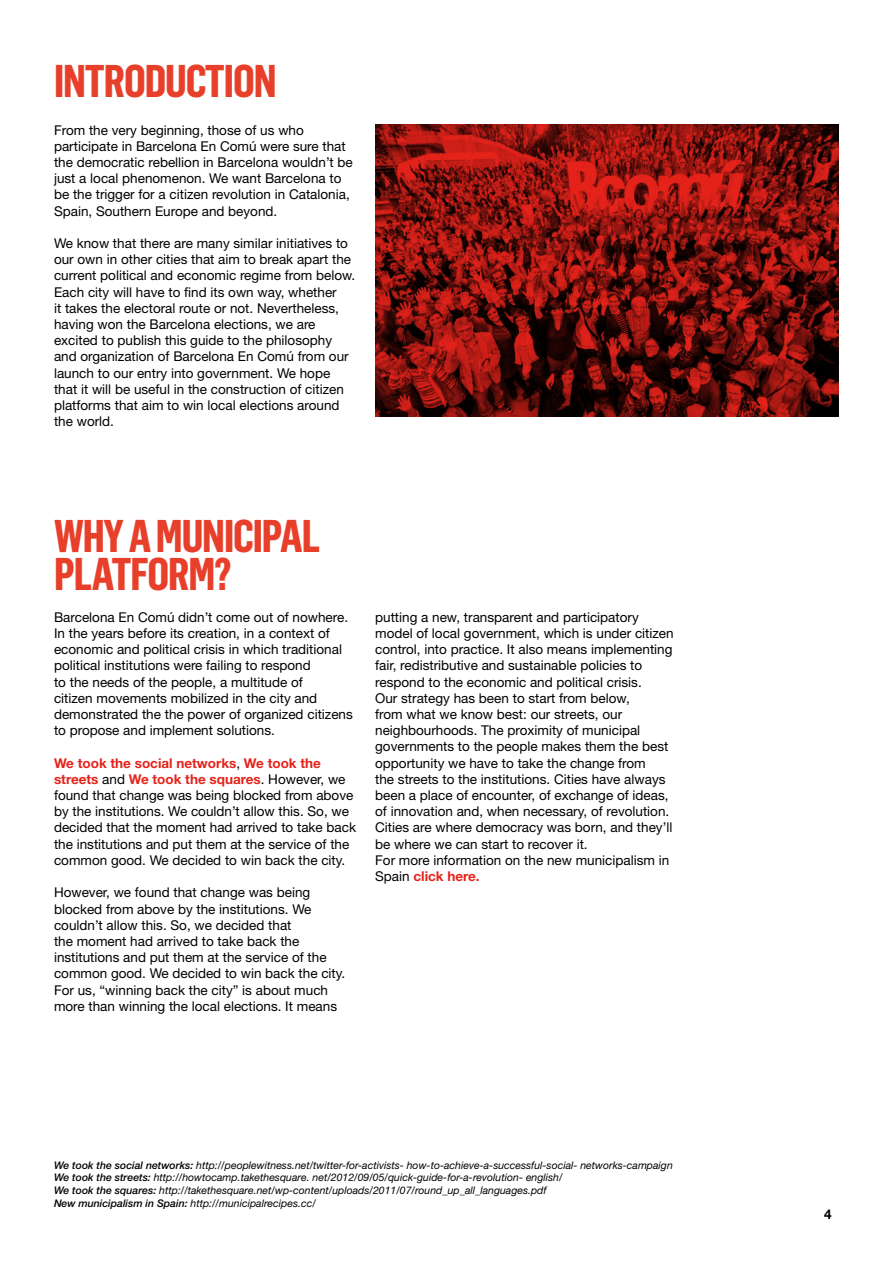
<style>
.page{position:relative;width:893px;height:1263px;background:#fff}
.page>*{position:absolute;margin:0;border:0;box-sizing:border-box;transform-origin:0 0}
.t1{font:700 45px/38.1px "Flama Condensed";letter-spacing:-.025em;color:#e83f2b}
.t2{font:13.5px/16.2px "Helvetica Neue LT Std";color:#000}
.t3{font:700 13.5px "Helvetica Neue LT Std";color:#000}
.t4{font:italic 10.5px/12.6px "Helvetica Neue LT Std";color:#000}
.s1{font-weight:700;color:#e5231b}
.s2{font-weight:500}
</style>
<div class="page">
<img style="left:375px;top:124px;width:464px;height:293px">
<h1 class="t1" style="left:54px;top:60px;width:224px">INTRODUCTION</h1>
<p class="t2" style="left:54px;top:121px;width:300px">From the very beginning, those of us who participate in Barcelona En Comú were sure that the democratic rebellion in Barcelona wouldn’t be just a local phenomenon. We want Barcelona to be the trigger for a citizen revolution in Catalonia, Spain, Southern Europe and beyond.</p>
<p class="t2" style="left:54px;top:235px;width:303px">We know that there are many similar initiatives to our own in other cities that aim to break apart the current political and economic regime from below.<br>Each city will have to find its own way, whether<br>it takes the electoral route or not. Nevertheless, having won the Barcelona elections, we are excited to publish this guide to the philosophy and organization of Barcelona En Comú from our launch to our entry into government. We hope that it will be useful in the construction of citizen platforms that aim to win local elections around the world.</p>
<h1 class="t1" style="left:54px;top:515px;width:268px">WHY A MUNICIPAL<br>PLATFORM?</h1>
<p class="t2" style="left:54px;top:609px;width:300px">Barcelona En Comú didn’t come out of nowhere.<br>In the years before its creation, in a context of economic and political crisis in which traditional political institutions were failing to respond<br>to the needs of the people, a multitude of<br>citizen movements mobilized in the city and demonstrated the the power of organized citizens to propose and implement solutions.</p>
<p class="t2" style="left:54px;top:754px;width:304px"><span class="s1">We took the social networks</span>, <span class="s1">We took the streets</span> and <span class="s1">We took the squares</span>. However, we found that change was being blocked from above by the institutions. We couldn’t allow this. So, we decided that the moment had arrived to take back the institutions and put them at the service of the common good. We decided to win back the city.</p>
<p class="t2" style="left:54px;top:884px;width:293px">However, we found that change was being blocked from above by the institutions. We couldn’t allow this. So, we decided that<br>the moment had arrived to take back the institutions and put them at the service of the common good. We decided to win back the city.<br>For us, “winning back the city” is about much more than winning the local elections. It means</p>
<p class="t2" style="left:375px;top:609px;width:300px">putting a new, transparent and participatory model of local government, which is under citizen control, into practice. It also means implementing fair, redistributive and sustainable policies to respond to the economic and political crisis.<br>Our strategy has been to start from below,<br>from what we know best: our streets, our neighbourhoods. The proximity of municipal governments to the people makes them the best opportunity we have to take the change from<br>the streets to the institutions. Cities have always been a place of encounter, of exchange of ideas, of innovation and, when necessary, of revolution.<br>Cities are where democracy was born, and they’ll be where we can start to recover it.<br>For more information on the new municipalism in Spain <span class="s1">click here.</span></p>
<p class="t4" style="left:54px;top:1158px;width:620px"><span class="s2">We took the social networks:</span> http://peoplewitness.net/twitter-for-activists- how-to-achieve-a-successful-social- networks-campaign <span class="s2">We took the streets:</span> http://howtocamp.takethesquare. net/2012/09/05/quick-guide-for-a-revolution- english/<br><span class="s2">We took the squares:</span> http://takethesquare.net/wp-content/uploads/2011/07/round_up_all_languages.pdf<br><span class="s2">New municipalism in Spain:</span> http://municipalrecipes.cc/</p>
<p class="t3" style="left:824px;top:1205px;width:9px">4</p>
</div>
